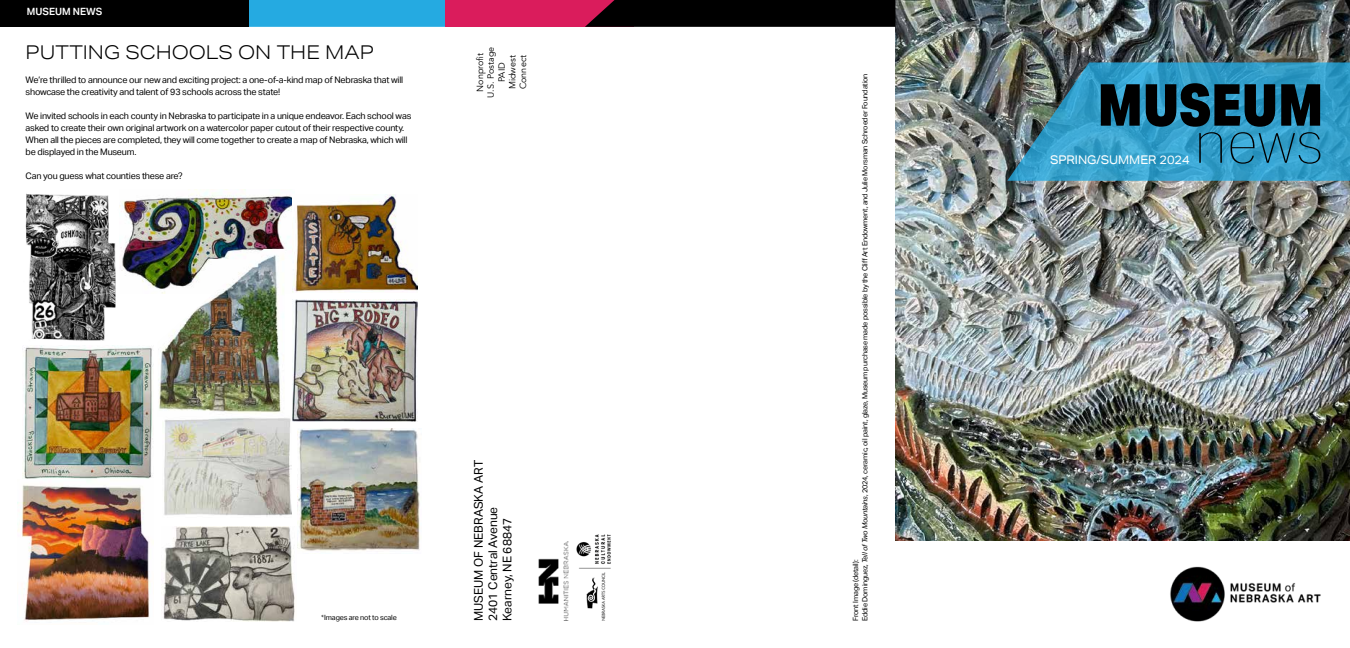
<style>
.page{position:relative;width:1350px;height:648px;background:#fff}
.page>*{position:absolute;margin:0;border:0;box-sizing:border-box;transform-origin:0 0}
.t1{font:900 58px "Aktiv Grotesk Cd";color:#000}
.t2{font:58px "Aktiv Grotesk Cd Hair";color:#000;scale:1.25 1}
.t3{font:300 19px "Aktiv Grotesk Ex";color:#000}
.t4{font:12px/14.4px "Aktiv Grotesk";color:#000}
.t5{font:12px "Aktiv Grotesk Ex";color:#fff;scale:.9 1}
.t6{font:600 10px "Aktiv Grotesk";color:#fff}
.t7{font:9px/12px "Aktiv Grotesk";letter-spacing:-.02em;color:#000}
.t8{font:9px/10.8px "Avenir";color:#000;text-align:center}
.t9{font:7.2px/9.6px "Aktiv Grotesk";letter-spacing:-.02em;color:#000}
.s1{font-family:"Minion Pro";font-size:8px}
.s2{font-style:italic}
</style>
<div class="page">
<img style="left:896px;top:0;width:454px;height:541px">
<svg style="left:1007px;top:62px;width:343px;height:119px;background:#3997bd"></svg>
<img style="left:1170px;top:566px;width:151px;height:56px">
<div style="left:248px;top:0;width:198px;height:27px;background:#25aae1"></div>
<div style="left:446px;top:0;width:188px;height:27px;background:#da1c5c"></div>
<div style="left:0;top:0;width:248px;height:27px;background:#000"></div>
<svg style="left:585px;top:0;width:310px;height:27px;background:#0c0205"></svg>
<img style="left:576px;top:534px;width:35px;height:87px">
<img style="left:538px;top:541px;width:31px;height:80px">
<img style="left:25px;top:193px;width:91px;height:148px">
<img style="left:119px;top:192px;width:174px;height:101px">
<img style="left:163px;top:527px;width:132px;height:95px">
<img style="left:297px;top:429px;width:123px;height:122px">
<img style="left:23px;top:345px;width:131px;height:134px">
<img style="left:293px;top:300px;width:125px;height:122px">
<img style="left:293px;top:194px;width:124px;height:99px">
<img style="left:164px;top:418px;width:127px;height:98px">
<img style="left:18px;top:479px;width:132px;height:143px">
<img style="left:158px;top:249px;width:127px;height:165px">
<p class="t6" style="left:27px;top:5px;width:77px">MUSEUM NEWS</p>
<h2 class="t3" style="left:26px;top:41px;width:350px">PUTTING SCHOOLS ON THE MAP</h2>
<p class="t7" style="left:26px;top:73px;width:379px">We’re thrilled to announce our new and exciting project: a one-of-a-kind map of Nebraska that will showcase the creativity and talent of 93 schools across the state!</p>
<p class="t7" style="left:26px;top:109px;width:387px">We invited schools in each county in Nebraska to participate in a unique endeavor. Each school was asked to create their own original artwork on a watercolor paper cutout of their respective county.<br>When all the pieces are completed, they will come together to create a map of Nebraska, which will be displayed in the Museum.</p>
<p class="t7" style="left:26px;top:169px;width:159px">Can you guess what counties these are?</p>
<p class="t8" style="left:475px;top:98px;width:53px;rotate:-90deg">Nonprofit<br>U.S. Postage<br>PAID<br>Midwest<br>Connect</p>
<p class="t9" style="left:321px;top:612px;width:77px"><span class="s1">*</span>Images are not to scale</p>
<h3 class="t4" style="left:471px;top:621px;width:162px;rotate:-90deg">MUSEUM OF NEBRASKA ART<br>2401 Central Avenue<br>Kearney, NE 68847</h3>
<p class="t9" style="left:851px;top:621px;width:549px;rotate:-90deg">Front Image (detail):<br>Eddie Dominguez, <span class="s2">Tell of Two Mountains</span>, 2024, ceramic, oil paint, glaze, Museum purchase made possible by the Cliff Art Endowment, and Julie Morsman Schroeder Foundation</p>
<h1 class="t1" style="left:1097px;top:68px;width:228px">MUSEUM</h1>
<h1 class="t2" style="left:1194px;top:110px;width:105px">news</h1>
<h3 class="t5" style="left:1050px;top:152px;width:157px">SPRING/SUMMER 2024</h3>
</div>
